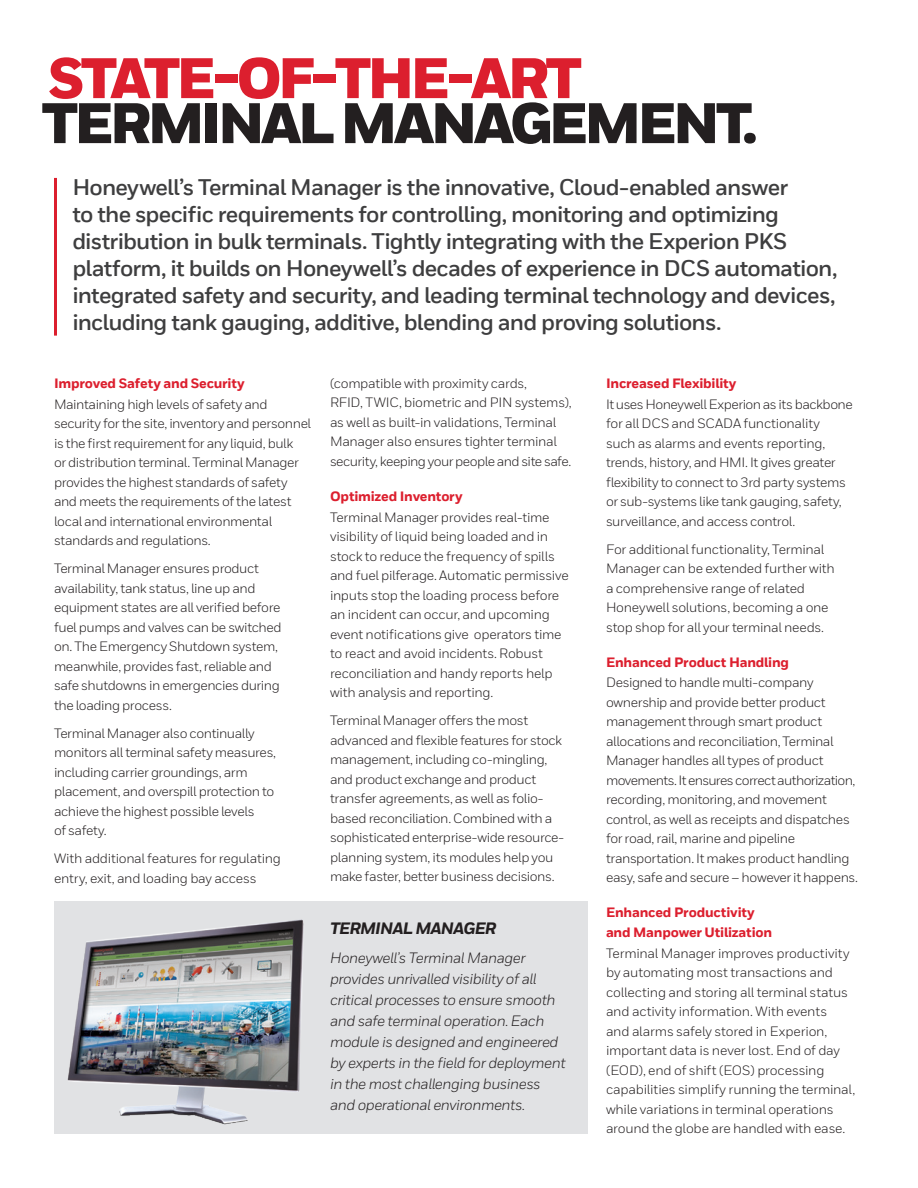
<style>
.page{position:relative;width:918px;height:1188px;background:#fff}
.page>*{position:absolute;margin:0;border:0;box-sizing:border-box;transform-origin:0 0}
._06_Inside__Heading{font:900 57px/45px "Honeywell Sans";letter-spacing:-.07em;color:#231f20}
._08_Inside__Intro_Te{font:700 22.5px/27px "Honeywell Sans TT";letter-spacing:-.035em;color:#3e3e3f}
.t1{font:italic 800 16.5px "Honeywell Sans";letter-spacing:-.05em;color:#231f20}
.t2{font:italic 15px/21px "Honeywell Sans";letter-spacing:-.03em;color:#231f20}
._10_Inside__Body_Tex{font:13.5px/19.5px "Honeywell Sans TT";letter-spacing:-.025em;color:#231f20}
.Body_Bold{font:800 13.5px/19.5px "Honeywell Sans TT";letter-spacing:-.015em;color:#dc1f2e}
.s1{color:#dc1f2e}
</style>
<div class="page">
<div style="left:54px;top:902px;width:534px;height:232px;background:#e1e2e4"></div>
<hr style="left:54px;top:178px;width:3px;height:158px;background:#dc1f2e">
<img style="left:67px;top:919px;width:237px;height:206px">
<p class="_06_Inside__Heading" style="left:41px;top:58px;width:718px"><span class="s1">STATE-OF-THE-ART<br></span>TERMINAL MANAGEMENT.</p>
<p class="_08_Inside__Intro_Te" style="left:72px;top:174px;width:767px">Honeywell’s Terminal Manager is the innovative, Cloud-enabled answer<br>to the specific requirements for controlling, monitoring and optimizing distribution in bulk terminals. Tightly integrating with the Experion PKS platform, it builds on Honeywell’s decades of experience in DCS automation, integrated safety and security, and leading terminal technology and devices, including tank gauging, additive, blending and proving solutions.</p>
<p class="Body_Bold" style="left:54px;top:374px;width:192px">Improved Safety and Security</p>
<p class="_10_Inside__Body_Tex" style="left:54px;top:394px;width:259px">Maintaining high levels of safety and security for the site, inventory and personnel is the first requirement for any liquid, bulk<br>or distribution terminal. Terminal Manager provides the highest standards of safety and meets the requirements of the latest local and international environmental standards and regulations.</p>
<p class="_10_Inside__Body_Tex" style="left:54px;top:559px;width:229px">Terminal Manager ensures product availability, tank status, line up and equipment states are all verified before fuel pumps and valves can be switched on. The Emergency Shutdown system, meanwhile, provides fast, reliable and safe shutdowns in emergencies during the loading process.</p>
<p class="_10_Inside__Body_Tex" style="left:54px;top:723px;width:224px">Terminal Manager also continually monitors all terminal safety measures, including carrier groundings, arm placement, and overspill protection to achieve the highest possible levels<br>of safety.</p>
<p class="_10_Inside__Body_Tex" style="left:54px;top:849px;width:229px">With additional features for regulating entry, exit, and loading bay access</p>
<p class="_10_Inside__Body_Tex" style="left:330px;top:374px;width:243px">(compatible with proximity cards,<br>RFID, TWIC, biometric and PIN systems), as well as built-in validations, Terminal Manager also ensures tighter terminal security, keeping your people and site safe.</p>
<p class="Body_Bold" style="left:330px;top:487px;width:134px">Optimized Inventory</p>
<p class="_10_Inside__Body_Tex" style="left:330px;top:507px;width:240px">Terminal Manager provides real-time visibility of liquid being loaded and in stock to reduce the frequency of spills and fuel pilferage. Automatic permissive inputs stop the loading process before an incident can occur, and upcoming event notifications give operators time to react and avoid incidents. Robust reconciliation and handy reports help with analysis and reporting.</p>
<p class="_10_Inside__Body_Tex" style="left:330px;top:711px;width:236px">Terminal Manager offers the most advanced and flexible features for stock management, including co-mingling, and product exchange and product transfer agreements, as well as folio&shy;based reconciliation. Combined with a sophisticated enterprise-wide resource&shy;planning system, its modules help you make faster, better business decisions.</p>
<p class="t1" style="left:330px;top:918px;width:168px">TERMINAL MANAGER</p>
<p class="t2" style="left:330px;top:947px;width:237px">Honeywell’s Terminal Manager provides unrivalled visibility of all critical processes to ensure smooth and safe terminal operation. Each module is designed and engineered by experts in the field for deployment in the most challenging business and operational environments.</p>
<p class="Body_Bold" style="left:606px;top:374px;width:132px">Increased Flexibility</p>
<p class="_10_Inside__Body_Tex" style="left:606px;top:394px;width:248px">It uses Honeywell Experion as its backbone for all DCS and SCADA functionality such as alarms and events reporting, trends, history, and HMI. It gives greater flexibility to connect to 3rd party systems or sub-systems like tank gauging, safety, surveillance, and access control.</p>
<p class="_10_Inside__Body_Tex" style="left:606px;top:539px;width:230px">For additional functionality, Terminal Manager can be extended further with a comprehensive range of related Honeywell solutions, becoming a one stop shop for all your terminal needs.</p>
<p class="Body_Bold" style="left:606px;top:653px;width:185px">Enhanced Product Handling</p>
<p class="_10_Inside__Body_Tex" style="left:606px;top:673px;width:254px">Designed to handle multi-company ownership and provide better product management through smart product allocations and reconciliation, Terminal Manager handles all types of product movements. It ensures correct authorization, recording, monitoring, and movement control, as well as receipts and dispatches for road, rail, marine and pipeline transportation. It makes product handling easy, safe and secure – however it happens.</p>
<p class="Body_Bold" style="left:606px;top:903px;width:168px">Enhanced Productivity and Manpower Utilization</p>
<p class="_10_Inside__Body_Tex" style="left:606px;top:943px;width:251px">Terminal Manager improves productivity by automating most transactions and collecting and storing all terminal status and activity information. With events<br>and alarms safely stored in Experion, important data is never lost. End of day (EOD), end of shift (EOS) processing capabilities simplify running the terminal, while variations in terminal operations around the globe are handled with ease.</p>
</div>
